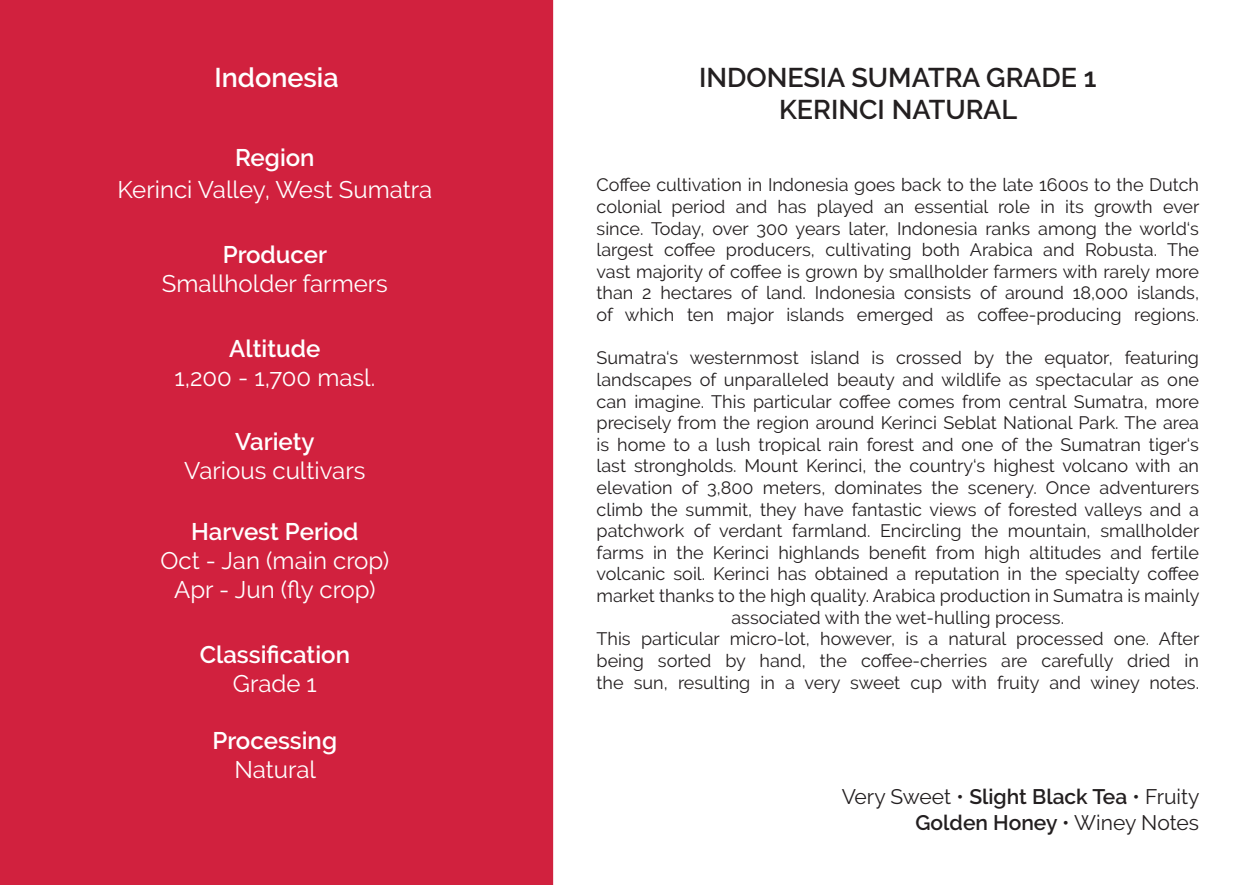
<style>
.page{position:relative;width:1251px;height:885px;background:#fff}
.page>*{position:absolute;margin:0;border:0;box-sizing:border-box;transform-origin:0 0}
.t1{font:600 27px "Raleway";color:#231f20}
.t2{font:600 27px "Raleway";color:#fff}
.t3{font:24px "Raleway";color:#fff}
.t4{font:600 24px "Raleway";color:#fff}
.t5{font:21px "Raleway";color:#231f20}
.t6{font:600 21px "Raleway";color:#231f20}
.t7{font:18px/21.6px "Raleway";color:#231f20;text-align:justify}
.s1{font-weight:600}
.s2{font-weight:400}
</style>
<div class="page">
<div style="left:2px;top:2px;width:549px;height:881px;background:#d1213e"></div>
<div style="left:0;top:0;width:553px;height:884px;border:3px solid #d1213e"></div>
<p class="t2" style="left:214px;top:62px;width:126px">Indonesia</p>
<p class="t4" style="left:235px;top:143px;width:81px">Region</p>
<p class="t3" style="left:117px;top:176px;width:316px">Kerinci Valley, West Sumatra</p>
<p class="t4" style="left:223px;top:241px;width:106px">Producer</p>
<p class="t3" style="left:162px;top:269px;width:228px">Smallholder farmers</p>
<p class="t4" style="left:229px;top:334px;width:93px">Altitude</p>
<p class="t3" style="left:174px;top:363px;width:202px">1,200 - 1,700 masl.</p>
<p class="t4" style="left:235px;top:428px;width:81px">Variety</p>
<p class="t3" style="left:184px;top:457px;width:183px">Various cultivars</p>
<p class="t4" style="left:191px;top:518px;width:169px">Harvest Period</p>
<p class="t3" style="left:160px;top:547px;width:230px">Oct - Jan (main crop)</p>
<p class="t3" style="left:174px;top:575px;width:203px">Apr - Jun (fly crop)</p>
<p class="t4" style="left:200px;top:640px;width:152px">Classification</p>
<p class="t3" style="left:233px;top:669px;width:85px">Grade 1</p>
<p class="t4" style="left:212px;top:727px;width:126px">Processing</p>
<p class="t3" style="left:234px;top:755px;width:83px">Natural</p>
<p class="t1" style="left:699px;top:62px;width:399px">INDONESIA SUMATRA GRADE 1</p>
<p class="t1" style="left:779px;top:94px;width:240px">KERINCI NATURAL</p>
<p class="t7" style="left:596px;top:174px;width:604px">Coffee cultivation in Indonesia goes back to the late 1600s to the Dutch colonial period and has played an essential role in its growth ever since. Today, over 300 years later, Indonesia ranks among the world‘s largest coffee producers, cultivating both Arabica and Robusta. The vast majority of coffee is grown by smallholder farmers with rarely more than 2 hectares of land. Indonesia consists of around 18,000 islands, of which ten major islands emerged as coffee-producing regions.</p>
<p class="t7" style="left:596px;top:347px;width:604px;text-align:center">Sumatra‘s westernmost island is crossed by the equator, featuring landscapes of unparalleled beauty and wildlife as spectacular as one can imagine. This particular coffee comes from central Sumatra, more precisely from the region around Kerinci Seblat National Park. The area is home to a lush tropical rain forest and one of the Sumatran tiger‘s last strongholds. Mount Kerinci, the country‘s highest volcano with an elevation of 3,800 meters, dominates the scenery. Once adventurers climb the summit, they have fantastic views of forested valleys and a patchwork of verdant farmland. Encircling the mountain, smallholder farms in the Kerinci highlands benefit from high altitudes and fertile volcanic soil. Kerinci has obtained a reputation in the specialty coffee market thanks to the high quality. Arabica production in Sumatra is mainly associated with the wet-hulling process.</p>
<p class="t7" style="left:596px;top:628px;width:604px">This particular micro-lot, however, is a natural processed one. After being sorted by hand, the coffee-cherries are carefully dried in the sun, resulting in a very sweet cup with fruity and winey notes.</p>
<p class="t5" style="left:841px;top:784px;width:359px">Very Sweet • <span class="s1">Slight Black Tea</span> • Fruity</p>
<p class="t6" style="left:915px;top:810px;width:285px">Golden Honey <span class="s2">• Winey Notes</span></p>
</div>
